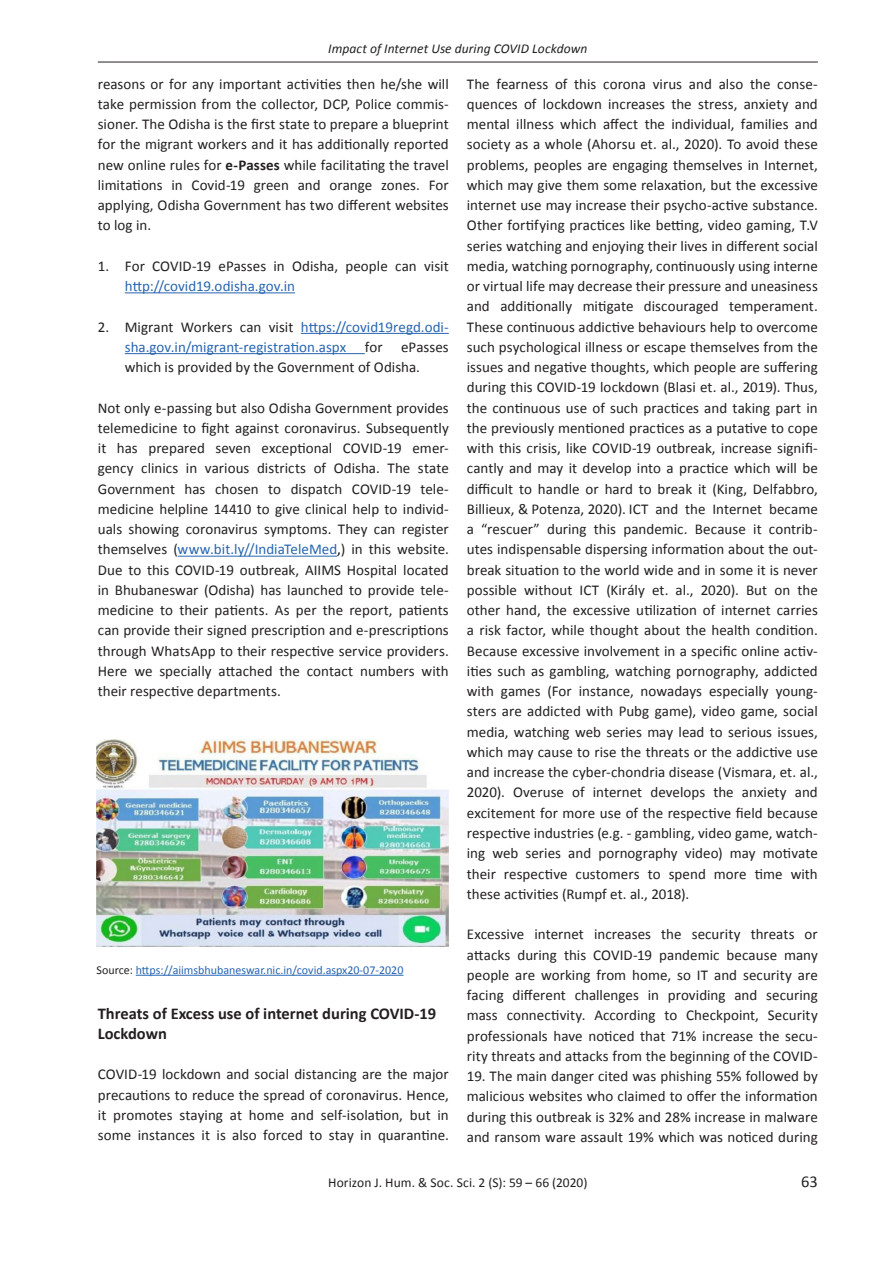
<style>
.page{position:relative;width:893px;height:1263px;background:#fff}
.page>*{position:absolute;margin:0;border:0;box-sizing:border-box;transform-origin:0 0}
.t1{font:700 16.5px/19.5px "Calibri";color:#231f20}
.t2{font:16.5px "Calibri";color:#231f20}
.TX{font:15px/20.2px "Calibri";letter-spacing:.005em;color:#231f20;text-align:justify}
.NL{font:15px/20.2px "Calibri";color:#231f20}
.t3{font:italic 13.5px "Calibri";letter-spacing:.005em;color:#231f20}
.t4{font:13.5px "Calibri";letter-spacing:.005em;color:#231f20}
.Footnote_text{font:12px "Calibri";color:#2765b1}
.s1{font-weight:700}
.s2{color:#2765b1}
.s3{color:#010101}
.s4{color:#231f20}
</style>
<div class="page">
<hr style="left:98px;top:62px;width:720px;height:1px;background:#231f20">
<hr style="left:125px;top:292px;width:170px;height:1px;background:#2765b1">
<hr style="left:301px;top:333px;width:148px;height:1px;background:#2765b1">
<hr style="left:125px;top:353px;width:240px;height:1px;background:#2765b1">
<hr style="left:178px;top:556px;width:159px;height:1px;background:#2765b1">
<img style="left:97px;top:740px;width:352px;height:206px">
<hr style="left:136px;top:975px;width:267px;height:1px;background:#2765b1">
<p class="t3" style="left:328px;top:39px;width:261px">Impact of Internet Use during COVID Lockdown</p>
<p class="TX" style="left:98px;top:74px;width:353px">reasons or for any important activities then he/she will take permission from the collector, DCP, Police commis&shy;sioner. The Odisha is the first state to prepare a blueprint for the migrant workers and it has additionally reported new online rules for <span class="s1">e-Passes</span> while facilitating the travel limitations in Covid-19 green and orange zones. For applying, Odisha Government has two different websites to log in.</p>
<p class="NL" style="left:125px;top:256px;width:326px;text-indent:-27px">1. For COVID-19 ePasses in Odisha, people can visit <span class="s2">http://covid19.odisha.gov.in</span></p>
<p class="NL" style="left:125px;top:317px;width:325px;text-align:justify;text-indent:-27px">2. Migrant Workers can visit <span class="s2">https://covid19regd.odi&shy;sha.gov.in/migrant-registration.aspx</span> for ePasses which is provided by the Government of Odisha.</p>
<p class="TX" style="left:98px;top:398px;width:353px">Not only e-passing but also Odisha Government provides telemedicine to fight against coronavirus. Subsequently it has prepared seven exceptional COVID-19 emer&shy;gency clinics in various districts of Odisha. The state Government has chosen to dispatch COVID-19 tele&shy;medicine helpline 14410 to give clinical help to individ&shy;uals showing coronavirus symptoms. They can register themselves (<span class="s2">www.bit.ly//IndiaTeleMed</span><span class="s3">,</span>) in this website.<br>Due to this COVID-19 outbreak, AIIMS Hospital located in Bhubaneswar (Odisha) has launched to provide tele&shy;medicine to their patients. As per the report, patients can provide their signed prescription and e-prescriptions through WhatsApp to their respective service providers.<br>Here we specially attached the contact numbers with their respective departments.</p>
<p class="Footnote_text" style="left:97px;top:962px;width:308px"><span class="s4">Source:</span> https://aiimsbhubaneswar.nic.in/covid.aspx20-07-2020</p>
<h1 class="t1" style="left:98px;top:1004px;width:340px">Threats of Excess use of internet during COVID-19<br>Lockdown</h1>
<p class="TX" style="left:98px;top:1064px;width:353px">COVID-19 lockdown and social distancing are the major precautions to reduce the spread of coronavirus. Hence, it promotes staying at home and self-isolation, but in some instances it is also forced to stay in quarantine.</p>
<p class="TX" style="left:467px;top:74px;width:353px">The fearness of this corona virus and also the conse&shy;quences of lockdown increases the stress, anxiety and mental illness which affect the individual, families and society as a whole (Ahorsu et. al., 2020). To avoid these problems, peoples are engaging themselves in Internet, which may give them some relaxation, but the excessive internet use may increase their psycho-active substance.<br>Other fortifying practices like betting, video gaming, T.V series watching and enjoying their lives in different social media, watching pornography, continuously using interne or virtual life may decrease their pressure and uneasiness and additionally mitigate discouraged temperament.<br>These continuous addictive behaviours help to overcome such psychological illness or escape themselves from the issues and negative thoughts, which people are suffering during this COVID-19 lockdown (Blasi et. al., 2019). Thus, the continuous use of such practices and taking part in the previously mentioned practices as a putative to cope with this crisis, like COVID-19 outbreak, increase signifi&shy;cantly and may it develop into a practice which will be difficult to handle or hard to break it (King, Delfabbro, Billieux, &amp; Potenza, 2020). ICT and the Internet became a “rescuer” during this pandemic. Because it contrib&shy;utes indispensable dispersing information about the out&shy;break situation to the world wide and in some it is never possible without ICT (Király et. al., 2020). But on the other hand, the excessive utilization of internet carries a risk factor, while thought about the health condition.<br>Because excessive involvement in a specific online activ&shy;ities such as gambling, watching pornography, addicted with games (For instance, nowadays especially young&shy;sters are addicted with Pubg game), video game, social media, watching web series may lead to serious issues, which may cause to rise the threats or the addictive use and increase the cyber-chondria disease (Vismara, et. al., 2020). Overuse of internet develops the anxiety and excitement for more use of the respective field because respective industries (e.g. - gambling, video game, watch&shy;ing web series and pornography video) may motivate their respective customers to spend more time with these activities (Rumpf et. al., 2018).</p>
<p class="TX" style="left:467px;top:924px;width:353px">Excessive internet increases the security threats or attacks during this COVID-19 pandemic because many people are working from home, so IT and security are facing different challenges in providing and securing mass connectivity. According to Checkpoint, Security professionals have noticed that 71% increase the secu&shy;rity threats and attacks from the beginning of the COVID-</p>
<p class="TX" style="left:467px;top:1066px;width:352px">19. The main danger cited was phishing 55% followed by malicious websites who claimed to offer the information during this outbreak is 32% and 28% increase in malware and ransom ware assault 19% which was noticed during</p>
<p class="t4" style="left:328px;top:1174px;width:261px">Horizon J. Hum. &amp; Soc. Sci. 2 (S): 59 – 66 (2020)</p>
<p class="t2" style="left:801px;top:1171px;width:18px">63</p>
</div>
